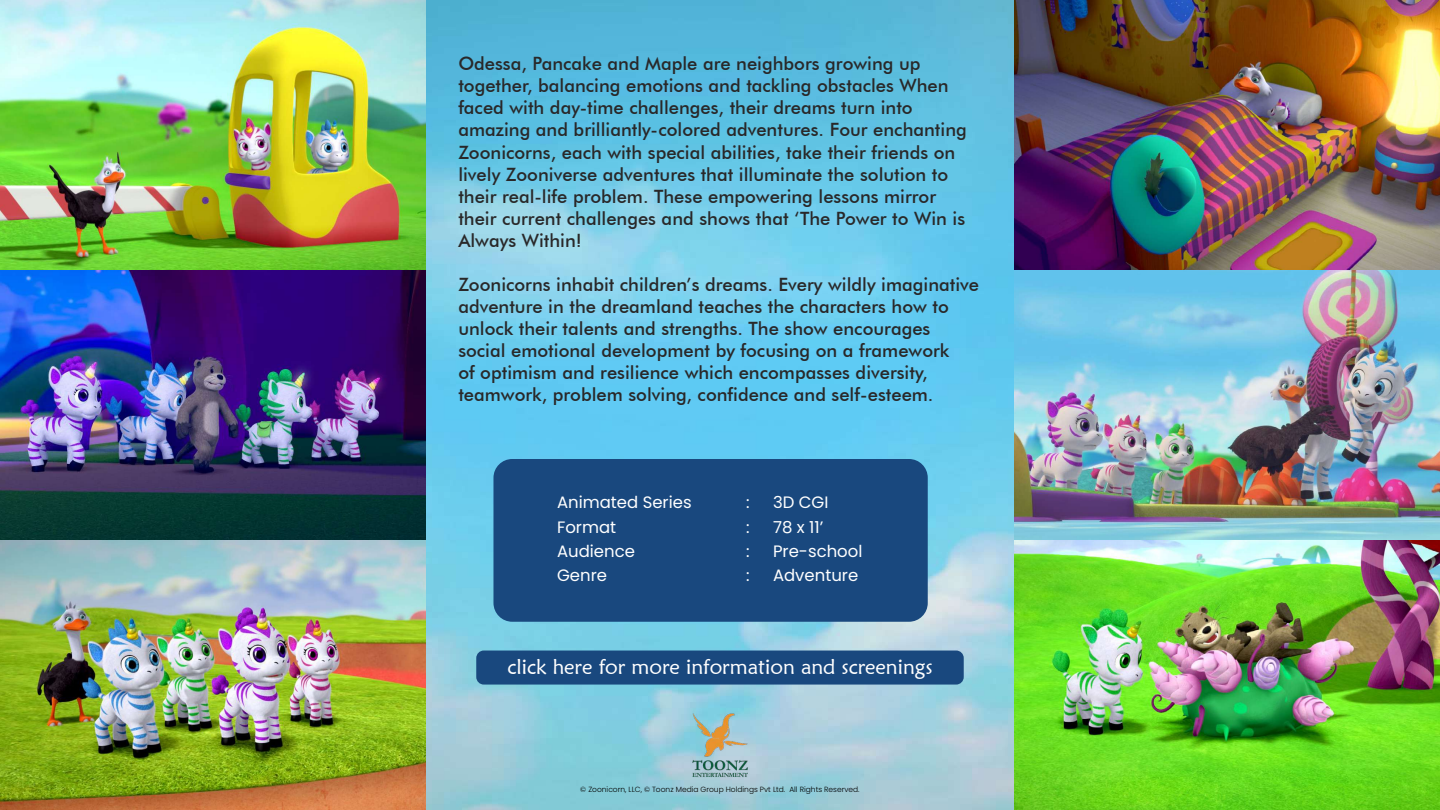
<style>
.page{position:relative;width:1440px;height:810px;background:#fff}
.page>*{position:absolute;margin:0;border:0;box-sizing:border-box;transform-origin:0 0}
.t1{font:21px "Maiandra GD";color:#fff}
.t2{font:500 18.38px/22px "Futura BT";color:#292829}
.t3{font:16.5px "Poppins";color:#fff}
.t4{font:300 7.5px "Poppins";color:#000}
</style>
<div class="page">
<img style="left:426px;top:0;width:588px;height:810px">
<img style="left:1014px;top:0;width:426px;height:810px">
<img style="left:0;top:0;width:426px;height:810px">
<div style="left:476px;top:651px;width:488px;height:34px;background:#19487e;border-radius:8px"></div>
<img style="left:681px;top:702px;width:78px;height:82px">
<div style="left:493px;top:459px;width:435px;height:163px;background:#19487e;border-radius:19px"></div>
<p class="t2" style="left:458px;top:53px;width:510px">Odessa, Pancake and Maple are neighbors growing up together, balancing emotions and tackling obstacles When faced with day-time challenges, their dreams turn into amazing and brilliantly-colored adventures. Four enchanting Zoonicorns, each with special abilities, take their friends on lively Zooniverse adventures that illuminate the solution to their real-life problem. These empowering lessons mirror their current challenges and shows that ‘The Power to Win is Always Within!</p>
<p class="t2" style="left:458px;top:273px;width:522px">Zoonicorns inhabit children’s dreams. Every wildly imaginative adventure in the dreamland teaches the characters how to unlock their talents and strengths. The show encourages social emotional development by focusing on a framework<br>of optimism and resilience which encompasses diversity, teamwork, problem solving, confidence and self-esteem.</p>
<p class="t3" style="left:557px;top:493px;width:136px">Animated Series</p>
<p class="t3" style="left:746px;top:493px;width:5px">:</p>
<p class="t3" style="left:773px;top:493px;width:57px">3D CGI</p>
<p class="t3" style="left:557px;top:517px;width:61px">Format</p>
<p class="t3" style="left:746px;top:517px;width:5px">:</p>
<p class="t3" style="left:773px;top:517px;width:52px">78 x 11’</p>
<p class="t3" style="left:557px;top:541px;width:79px">Audience</p>
<p class="t3" style="left:746px;top:541px;width:5px">:</p>
<p class="t3" style="left:773px;top:541px;width:91px">Pre-school</p>
<p class="t3" style="left:557px;top:566px;width:52px">Genre</p>
<p class="t3" style="left:746px;top:566px;width:5px">:</p>
<p class="t3" style="left:773px;top:566px;width:87px">Adventure</p>
<p class="t1" style="left:507px;top:653px;width:427px">click here for more information and screenings</p>
<p class="t4" style="left:580px;top:785px;width:281px">© Zoonicorn, LLC, © Toonz Media Group Holdings Pvt Ltd. All Rights Reserved.</p>
</div>
